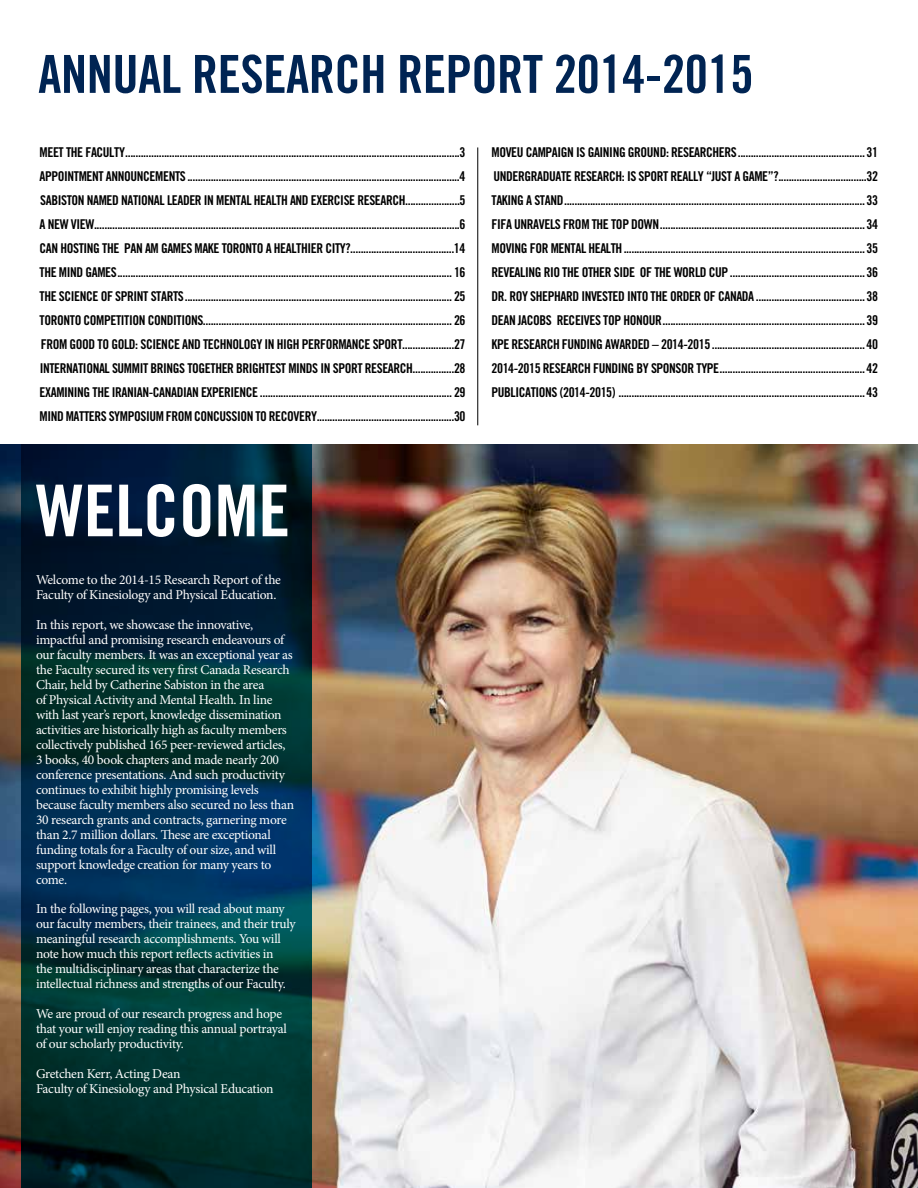
<style>
.page{position:relative;width:918px;height:1188px;background:#fff}
.page>*{position:absolute;margin:0;border:0;box-sizing:border-box;transform-origin:0 0}
.t1{font:71.4px "Trade Gothic Bold Cond Twenty";color:#fff}
.t2{font:52.5px "Trade Gothic Bold Cond Twenty";letter-spacing:-.01em;color:#002453}
.t3{font:13.5px/24px "Trade Gothic Bold Cond Twenty";letter-spacing:-.03em;color:#000;text-align:justify}
.t4{font:13.5px/15px "Minion Pro";letter-spacing:-.02em;color:#fff}
</style>
<div class="page">
<img style="left:0;top:444px;width:918px;height:744px">
<svg style="left:21px;top:444px;width:290px;height:744px;background:#002c39"></svg>
<hr style="left:477px;top:147px;width:1px;height:278px;background:#000">
<h2 class="t2" style="left:38px;top:42px;width:717px">ANNUAL RESEARCH REPORT 2014-2015</h2>
<p class="t3" style="left:40px;top:140px;width:427px">MEET THE FACULTY.................................................................................................................................3<br>APPOINTMENT ANNOUNCEMENTS</p>
<p class="t3" style="left:40px;top:164px;width:427px;text-indent:420px">4<br>SABISTON NAMED NATIONAL LEADER IN MENTAL HEALTH AND EXERCISE RESEARCH.....................5<br>A NEW VIEW.............................................................................................................................................6<br>CAN HOSTING THE PAN AM GAMES MAKE TORONTO A HEALTHIER CITY?........................................14<br>THE MIND</p>
<p class="t3" style="left:40px;top:260px;width:427px;text-indent:78px">................................................................................................................................. 16<br>THE SCIENCE OF SPRINT STARTS</p>
<p class="t3" style="left:85px;top:260px;width:8px">GAMES</p>
<p class="t3" style="left:454px;top:284px;width:13px">25</p>
<p class="t3" style="left:40px;top:308px;width:427px;text-indent:414px">26<br>FROM GOOD TO GOLD: SCIENCE AND TECHNOLOGY IN HIGH PERFORMANCE SPORT....................27<br>INTERNATIONAL SUMMIT BRINGS TOGETHER BRIGHTEST MINDS IN SPORT RESEARCH................28<br>EXAMINING THE IRANIAN-CANADIAN EXPERIENCE</p>
<p class="t3" style="left:40px;top:308px;width:165px">TORONTO COMPETITION CONDITIONS</p>
<p class="t3" style="left:40px;top:380px;width:428px;text-align:right">29<br>MIND MATTERS SYMPOSIUM FROM CONCUSSION TO RECOVERY.....................................................30</p>
<h1 class="t1" style="left:36px;top:467px;width:256px">WELCOME</h1>
<p class="t4" style="left:36px;top:572px;width:247px">Welcome to the 2014-15 Research Report of the<br>Faculty of Kinesiology and Physical Education.</p>
<p class="t4" style="left:36px;top:617px;width:260px">In this report, we showcase the innovative, impactful and promising research endeavours of our faculty members. It was an exceptional year as the Faculty secured its very first Canada Research Chair, held by Catherine Sabiston in the area<br>of Physical Activity and Mental Health. In line with last year’s report, knowledge dissemination activities are historically high as faculty members collectively published 165 peer-reviewed articles, 3 books, 40 book chapters and made nearly 200 conference presentations. And such productivity continues to exhibit highly promising levels because faculty members also secured no less than 30 research grants and contracts, garnering more than 2.7 million dollars. These are exceptional funding totals for a Faculty of our size, and will support knowledge creation for many years to come.</p>
<p class="t4" style="left:36px;top:902px;width:261px">In the following pages, you will read about many our faculty members, their trainees, and their truly meaningful research accomplishments. You will note how much this report reflects activities in<br>the multidisciplinary areas that characterize the intellectual richness and strengths of our Faculty.</p>
<p class="t4" style="left:36px;top:1007px;width:252px">We are proud of our research progress and hope that your will enjoy reading this annual portrayal of our scholarly productivity.</p>
<p class="t4" style="left:36px;top:1067px;width:239px">Gretchen Kerr, Acting Dean<br>Faculty of Kinesiology and Physical Education</p>
<p class="t3" style="left:492px;top:140px;width:388px;text-indent:375px">31<br>UNDERGRADUATE RESEARCH: IS SPORT REALLY “JUST A GAME”?..................................32<br>TAKING A STAND....................................................................................................................33<br>FIFA UNRAVELS FROM THE TOP DOWN</p>
<p class="t3" style="left:492px;top:140px;width:247px">MOVEU CAMPAIGN IS GAINING GROUND: RESEARCHERS</p>
<p class="t3" style="left:492px;top:213px;width:388px;text-indent:375px">34<br>MOVING FOR MENTAL HEALTH.............................................................................................35<br>REVEALING RIO THE OTHER SIDE OF THE WORLD CUP</p>
<p class="t3" style="left:866px;top:261px;width:13px">36</p>
<p class="t3" style="left:492px;top:285px;width:264px">DR. ROY SHEPHARD INVESTED INTO THE ORDER OF CANADA</p>
<p class="t3" style="left:866px;top:285px;width:13px">38</p>
<p class="t3" style="left:492px;top:309px;width:170px">DEAN JACOBS RECEIVES TOP HONOUR</p>
<p class="t3" style="left:866px;top:309px;width:13px">39</p>
<p class="t3" style="left:492px;top:333px;width:33px">KPE RESEA</p>
<p class="t3" style="left:540px;top:333px;width:34px">RCH FUNDING</p>
<p class="t3" style="left:605px;top:333px;width:107px">AWARDED – 2014-2015</p>
<p class="t3" style="left:866px;top:333px;width:13px">40</p>
<p class="t3" style="left:492px;top:357px;width:229px">2014-2015 RESEARCH FUNDING BY SPONSOR TYPE</p>
<p class="t3" style="left:866px;top:357px;width:13px">42</p>
<p class="t3" style="left:492px;top:381px;width:13px">PUBLICATIONS</p>
<p class="t3" style="left:560px;top:381px;width:320px">(2014-2015) ...............................................................................................43</p>
</div>
